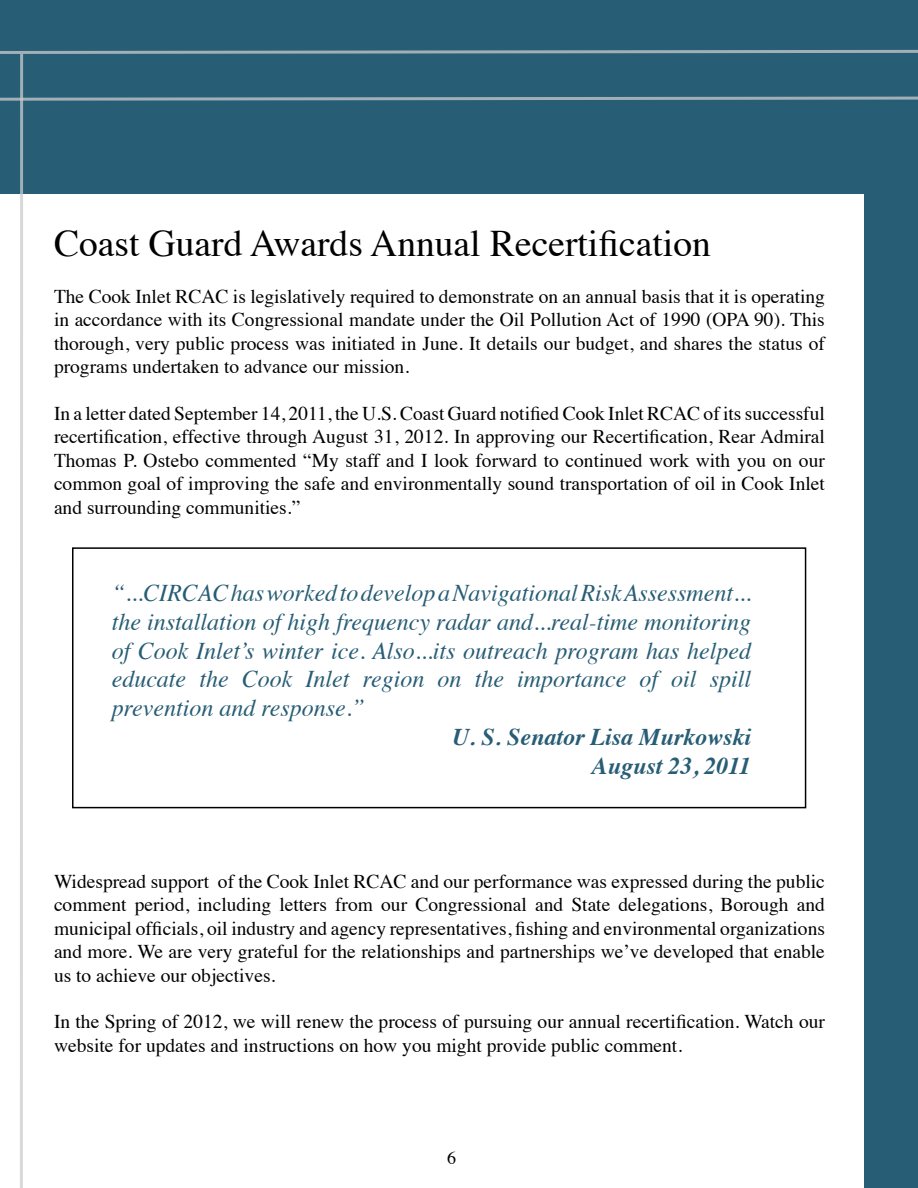
<style>
.page{position:relative;width:918px;height:1188px;background:#fff}
.page>*{position:absolute;margin:0;border:0;box-sizing:border-box;transform-origin:0 0}
.t1{font:37.5px "Times";color:#000}
.t2{font:italic 24px/28.8px "Times";color:#275d75;text-align:justify}
.t3{font:italic 700 24px/28.8px "Times";color:#275d75;text-align:right}
.t4{font:19.5px/23.4px "Times";color:#000;text-align:justify}
.t5{font:18px "Times";color:#000}
</style>
<div class="page">
<div style="left:864px;top:0;width:54px;height:1188px;background:#275d75"></div>
<div style="left:0;top:0;width:918px;height:194px;background:#275d75"></div>
<svg style="left:0;top:49px;width:918px;height:7px"></svg>
<hr style="left:20px;top:54px;width:3px;height:1134px;background:#cbccce">
<svg style="left:0;top:94px;width:918px;height:8px"></svg>
<div style="left:72px;top:547px;width:734px;height:261px;border:2px solid #000"></div>
<h1 class="t1" style="left:54px;top:208px;width:658px">Coast Guard Awards Annual Recertification</h1>
<p class="t4" style="left:54px;top:286px;width:773px">The Cook Inlet RCAC is legislatively required to demonstrate on an annual basis that it is operating in accordance with its Congressional mandate under the Oil Pollution Act of 1990 (OPA 90). This thorough, very public process was initiated in June. It details our budget, and shares the status of programs undertaken to advance our mission.</p>
<p class="t4" style="left:54px;top:400px;width:773px">In a letter dated September 14, 2011, the U.S. Coast Guard notified Cook Inlet RCAC of its successful recertification, effective through August 31, 2012. In approving our Recertification, Rear Admiral Thomas P. Ostebo commented “My staff and I look forward to continued work with you on our common goal of improving the safe and environmentally sound transportation of oil in Cook Inlet and surrounding communities.”</p>
<p class="t2" style="left:112px;top:581px;width:641px">“...CIRCAC has worked to develop a Navigational Risk Assessment... the installation of high frequency radar and...real-time monitoring of Cook Inlet’s winter ice. Also...its outreach program has helped educate the Cook Inlet region on the importance of oil spill prevention and response.”</p>
<p class="t3" style="left:452px;top:725px;width:300px">U. S. Senator Lisa Murkowski<br>August 23, 2011</p>
<p class="t4" style="left:54px;top:871px;width:773px">Widespread support of the Cook Inlet RCAC and our performance was expressed during the public comment period, including letters from our Congressional and State delegations, Borough and municipal officials, oil industry and agency representatives, fishing and environmental organizations and more. We are very grateful for the relationships and partnerships we’ve developed that enable us to achieve our objectives.</p>
<p class="t4" style="left:54px;top:1008px;width:773px">In the Spring of 2012, we will renew the process of pursuing our annual recertification. Watch our website for updates and instructions on how you might provide public comment.</p>
<p class="t5" style="left:447px;top:1151px;width:10px">6</p>
</div>
